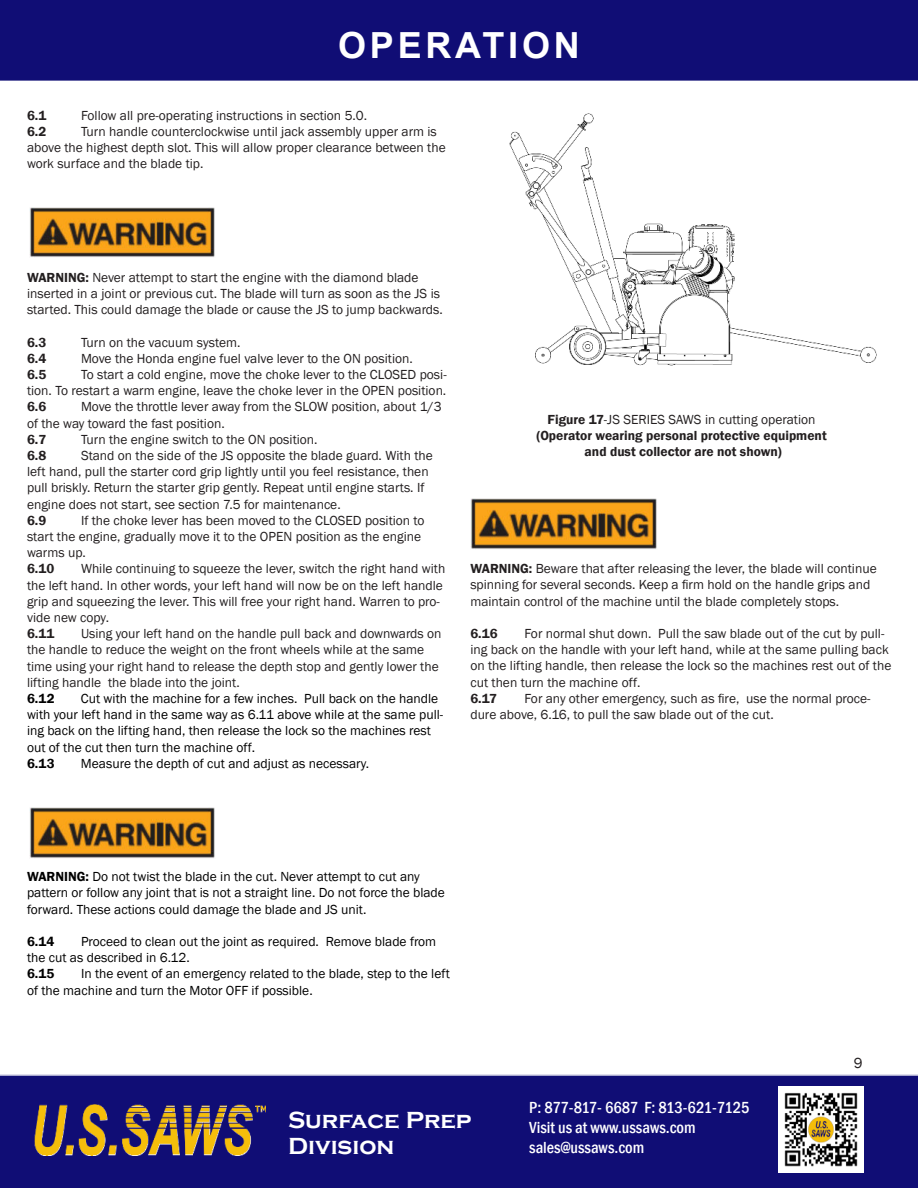
<style>
.page{position:relative;width:918px;height:1188px;background:#fff}
.page>*{position:absolute;margin:0;border:0;box-sizing:border-box;transform-origin:0 0}
.t1{font:700 36px "Arial";letter-spacing:.105em;color:#fff}
.t2{font:700 24px/25.3px "Copperplate Gothic";color:#fff}
.t3{font:500 condensed 16.5px/19.8px "Franklin Gothic";color:#fff}
.t4{font:15px "Franklin Gothic";color:#231f20}
.t5{font:13.5px/16.2px "Franklin Gothic";color:#231f20}
.t6{font:13.5px/16.2px "Franklin Gothic";color:#000}
.t7{font:600 13.5px/16.2px "Franklin Gothic";color:#231f20;text-align:center}
.t8{font:600 13.5px "Franklin Gothic";letter-spacing:.01em;color:#000}
.s1{font-weight:600}
.s2{font-weight:400}
</style>
<div class="page">
<div style="left:0;top:0;width:918px;height:81px;background:#100d75"></div>
<img style="left:29px;top:207px;width:186px;height:50px">
<img style="left:471px;top:499px;width:186px;height:50px">
<img style="left:29px;top:808px;width:186px;height:50px">
<img style="left:509px;top:113px;width:368px;height:253px">
<div style="left:0;top:1074px;width:918px;height:114px;background:#100d75"></div>
<img style="left:778px;top:1087px;width:86px;height:85px">
<img style="left:34px;top:1105px;width:232px;height:50px">
<h1 class="t1" style="left:338px;top:24px;width:243px">OPERATION</h1>
<p class="t7" style="left:27px;top:108px;width:21px">6.1</p>
<p class="t5" style="left:81px;top:108px;width:288px">Follow all pre-operating instructions in section 5.0.</p>
<p class="t7" style="left:27px;top:124px;width:21px">6.2</p>
<p class="t5" style="left:27px;top:124px;width:420px;text-indent:54px">Turn handle counterclockwise until jack assembly upper arm is above the highest depth slot. This will allow proper clearance between the work surface and the blade tip.</p>
<p class="t5" style="left:27px;top:270px;width:417px"><span class="s1">WARNING:</span> Never attempt to start the engine with the diamond blade inserted in a joint or previous cut. The blade will turn as soon as the JS is started. This could damage the blade or cause the JS to jump backwards.</p>
<p class="t7" style="left:27px;top:335px;width:21px">6.3</p>
<p class="t5" style="left:81px;top:335px;width:161px">Turn on the vacuum system.</p>
<p class="t7" style="left:27px;top:351px;width:21px">6.4</p>
<p class="t5" style="left:81px;top:351px;width:333px">Move the Honda engine fuel valve lever to the ON position.</p>
<p class="t7" style="left:27px;top:367px;width:21px">6.5</p>
<p class="t5" style="left:27px;top:367px;width:421px;text-align:right">To start a cold engine, move the choke lever to the CLOSED posi-<br>tion. To restart a warm engine, leave the choke lever in the OPEN position.</p>
<p class="t7" style="left:27px;top:399px;width:21px">6.6</p>
<p class="t5" style="left:27px;top:400px;width:416px;text-indent:54px">Move the throttle lever away from the SLOW position, about 1/3 of the way toward the fast position.</p>
<p class="t7" style="left:27px;top:432px;width:21px">6.7</p>
<p class="t5" style="left:81px;top:432px;width:238px">Turn the engine switch to the ON position.</p>
<p class="t7" style="left:27px;top:448px;width:21px">6.8</p>
<p class="t5" style="left:27px;top:448px;width:407px;text-indent:54px">Stand on the side of the JS opposite the blade guard. With the left hand, pull the starter cord grip lightly until you feel resistance, then pull briskly. Return the starter grip gently. Repeat until engine starts. If engine does not start, see section 7.5 for maintenance.</p>
<p class="t7" style="left:27px;top:513px;width:21px">6.9</p>
<p class="t5" style="left:27px;top:513px;width:399px;text-indent:54px">If the choke lever has been moved to the CLOSED position to start the engine, gradually move it to the OPEN position as the engine warms up.</p>
<p class="t7" style="left:27px;top:561px;width:29px">6.10</p>
<p class="t5" style="left:27px;top:562px;width:420px;text-indent:54px">While continuing to squeeze the lever, switch the right hand with the left hand. In other words, your left hand will now be on the left handle grip and squeezing the lever. This will free your right hand. Warren to pro&shy;vide new copy.</p>
<p class="t7" style="left:27px;top:626px;width:29px">6.11</p>
<p class="t5" style="left:27px;top:626px;width:416px;text-indent:54px">Using your left hand on the handle pull back and downwards on the handle to reduce the weight on the front wheels while at the same time using your right hand to release the depth stop and gently lower the lifting handle the blade into the joint.</p>
<p class="t8" style="left:27px;top:693px;width:29px">6.12</p>
<p class="t6" style="left:27px;top:691px;width:418px;text-indent:54px">Cut with the machine for a few inches. Pull back on the handle with your left hand in the same way as 6.11 above while at the same pull&shy;ing back on the lifting hand, then release the lock so the machines rest out of the cut then turn the machine off.</p>
<p class="t8" style="left:27px;top:758px;width:29px">6.13</p>
<p class="t6" style="left:81px;top:756px;width:290px">Measure the depth of cut and adjust as necessary.</p>
<p class="t7" style="left:536px;top:412px;width:292px">Figure 17<span class="s2">-JS SERIES SAWS in cutting operation </span>(Operator wearing personal protective equipment and dust collector are not shown)</p>
<p class="t5" style="left:470px;top:561px;width:408px"><span class="s1">WARNING:</span> Beware that after releasing the lever, the blade will continue spinning for several seconds. Keep a firm hold on the handle grips and maintain control of the machine until the blade completely stops.</p>
<p class="t7" style="left:470px;top:626px;width:29px">6.16</p>
<p class="t5" style="left:470px;top:626px;width:423px;text-indent:54px">For normal shut down. Pull the saw blade out of the cut by pull&shy;ing back on the handle with your left hand, while at the same pulling back on the lifting handle, then release the lock so the machines rest out of the cut then turn the machine off.</p>
<p class="t7" style="left:470px;top:691px;width:28px">6.17</p>
<p class="t5" style="left:470px;top:691px;width:402px;text-indent:54px">For any other emergency, such as fire, use the normal proce&shy;dure above, 6.16, to pull the saw blade out of the cut.</p>
<p class="t6" style="left:27px;top:869px;width:419px"><span class="s1">WARNING:</span> Do not twist the blade in the cut. Never attempt to cut any pattern or follow any joint that is not a straight line. Do not force the blade forward. These actions could damage the blade and JS unit.</p>
<p class="t8" style="left:27px;top:936px;width:29px">6.14</p>
<p class="t6" style="left:27px;top:934px;width:411px;text-indent:54px">Proceed to clean out the joint as required. Remove blade from the cut as described in 6.12.</p>
<p class="t8" style="left:27px;top:968px;width:29px">6.15</p>
<p class="t6" style="left:27px;top:967px;width:425px;text-indent:54px">In the event of an emergency related to the blade, step to the left of the machine and turn the Motor OFF if possible.</p>
<p class="t4" style="left:854px;top:1057px;width:10px">9</p>
<h2 class="t2" style="left:288px;top:1107px;width:185px">Surface Prep<br>Division</h2>
<p class="t3" style="left:529px;top:1098px;width:222px">P: 877-817- 6687 F: 813-621-7125<br>Visit us at www.ussaws.com sales@ussaws.com</p>
</div>
